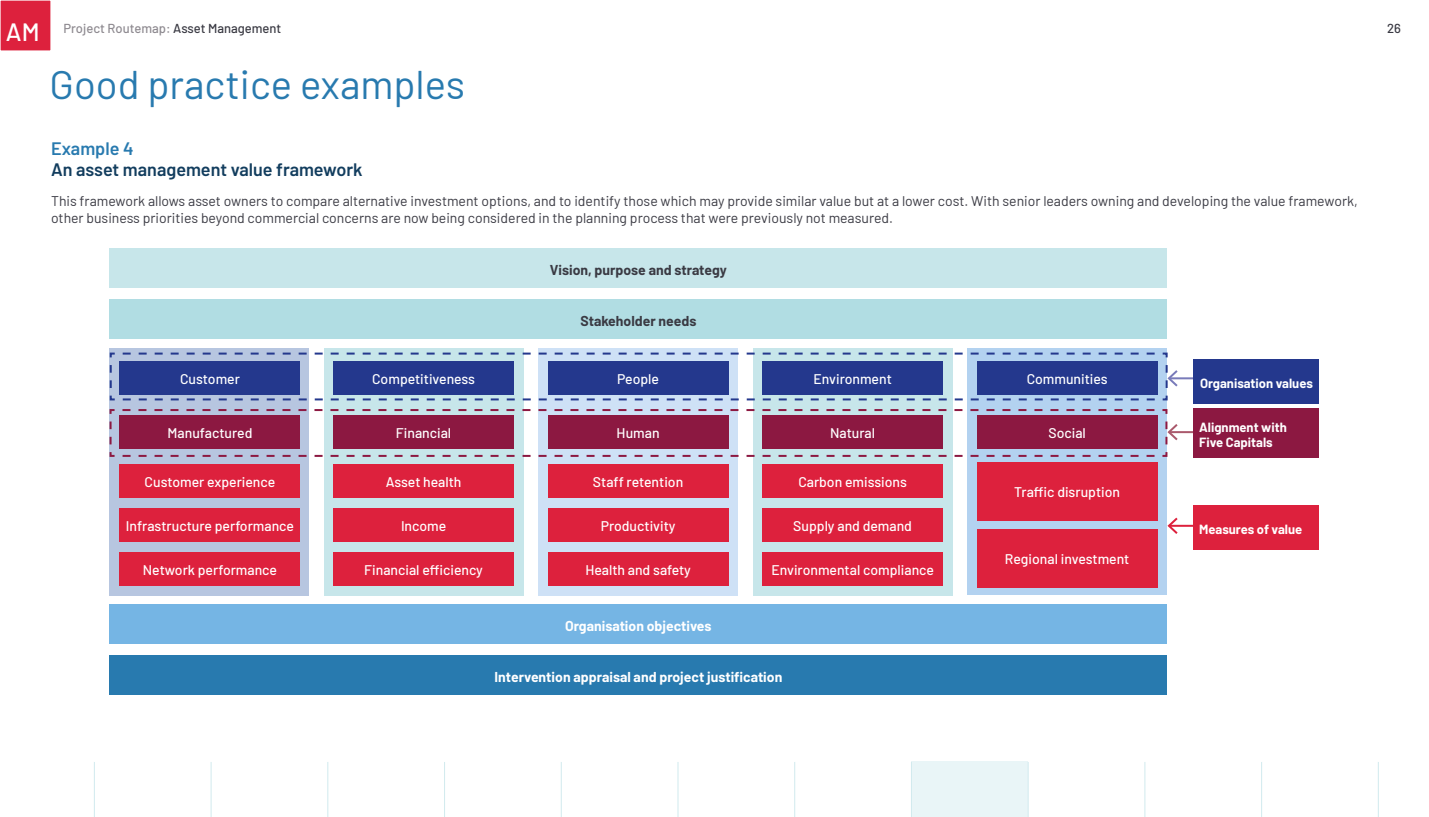
<style>
.page{position:relative;width:1429px;height:817px;background:#fff}
.page>*{position:absolute;margin:0;border:0;box-sizing:border-box;transform-origin:0 0}
.t1{font:40px "Barlow";color:#287aaf}
.t2{font:600 18px "Barlow";color:#123d5e}
.t3{font:600 18px "Barlow";color:#287aaf}
.t4{font:500 14px "Barlow";color:#fff}
.t5{font:14px/16.8px "Barlow";color:#3a3a43}
.t6{font:700 14px "Barlow";color:#fff}
.t7{font:700 14px "Barlow";color:#3a3a43}
.t8{font:700 13px/15.6px "Barlow";color:#fff}
.t9{font:500 13px "Barlow";color:#8e8a90}
.t10{font:500 13px "Barlow";color:#3a3a43}
.s1{font-size:25px;color:#fff}
.s2{color:#3a3a43}
</style>
<div class="page">
<div style="left:0;top:0;width:51px;height:51px;background:#dd213d"></div>
<div style="left:911px;top:761px;width:117px;height:55px;background:#e9f5f7"></div>
<hr style="left:94px;top:761px;width:1px;height:55px;background:#d1eaee">
<hr style="left:211px;top:761px;width:1px;height:55px;background:#d1eaee">
<hr style="left:327px;top:761px;width:1px;height:55px;background:#d1eaee">
<hr style="left:444px;top:761px;width:1px;height:55px;background:#d1eaee">
<hr style="left:561px;top:761px;width:1px;height:55px;background:#d1eaee">
<hr style="left:678px;top:761px;width:1px;height:55px;background:#d1eaee">
<hr style="left:794px;top:761px;width:1px;height:55px;background:#d1eaee">
<hr style="left:911px;top:761px;width:1px;height:55px;background:#d1eaee">
<hr style="left:1028px;top:761px;width:1px;height:55px;background:#d1eaee">
<hr style="left:1144px;top:761px;width:1px;height:55px;background:#d1eaee">
<hr style="left:1261px;top:761px;width:1px;height:55px;background:#d1eaee">
<hr style="left:1378px;top:761px;width:1px;height:55px;background:#d1eaee">
<div style="left:110px;top:248px;width:1057px;height:39px;background:#c7e6ea"></div>
<div style="left:110px;top:299px;width:1057px;height:39px;background:#b1dde3"></div>
<div style="left:110px;top:604px;width:1057px;height:39px;background:#75b5e4"></div>
<div style="left:110px;top:654px;width:1057px;height:40px;background:#287aaf"></div>
<div style="left:110px;top:348px;width:199px;height:247px;background:#b7c6e0"></div>
<div style="left:324px;top:348px;width:199px;height:247px;background:#c7e6ea"></div>
<div style="left:539px;top:348px;width:198px;height:247px;background:#cee1f6"></div>
<div style="left:753px;top:348px;width:199px;height:247px;background:#c7e6ea"></div>
<div style="left:967px;top:348px;width:200px;height:247px;background:#b3d2f0"></div>
<hr style="left:1169px;top:377px;width:48px;height:2px;background:#797bba">
<div style="left:1193px;top:359px;width:126px;height:45px;background:#24388d"></div>
<div style="left:120px;top:464px;width:180px;height:33px;background:#dd213d"></div>
<div style="left:120px;top:508px;width:180px;height:33px;background:#dd213d"></div>
<div style="left:120px;top:552px;width:180px;height:33px;background:#dd213d"></div>
<hr style="left:1169px;top:524px;width:48px;height:2px;background:#dd213d">
<svg style="left:1167px;top:517px;width:12px;height:17px"></svg>
<div style="left:1193px;top:504px;width:126px;height:45px;background:#dd213d"></div>
<div style="left:333px;top:552px;width:181px;height:33px;background:#dd213d"></div>
<div style="left:333px;top:464px;width:181px;height:33px;background:#dd213d"></div>
<div style="left:333px;top:508px;width:181px;height:33px;background:#dd213d"></div>
<div style="left:548px;top:552px;width:180px;height:33px;background:#dd213d"></div>
<div style="left:548px;top:464px;width:180px;height:33px;background:#dd213d"></div>
<div style="left:548px;top:508px;width:180px;height:33px;background:#dd213d"></div>
<div style="left:762px;top:552px;width:181px;height:33px;background:#dd213d"></div>
<div style="left:762px;top:464px;width:181px;height:33px;background:#dd213d"></div>
<div style="left:762px;top:508px;width:181px;height:33px;background:#dd213d"></div>
<div style="left:977px;top:462px;width:180px;height:58px;background:#dd213d"></div>
<div style="left:977px;top:529px;width:180px;height:58px;background:#dd213d"></div>
<hr style="left:1169px;top:431px;width:48px;height:2px;background:#aa596c">
<div style="left:1193px;top:408px;width:126px;height:49px;background:#8c1841"></div>
<svg style="left:1168px;top:424px;width:11px;height:17px"></svg>
<svg style="left:109px;top:408px;width:1059px;height:50px"></svg>
<svg style="left:1168px;top:370px;width:11px;height:17px"></svg>
<svg style="left:109px;top:351px;width:1059px;height:50px"></svg>
<p class="t9" style="left:6px;top:19px;width:277px"><span class="s1">AM</span> Project Routemap: <span class="s2">Asset Management</span></p>
<p class="t10" style="left:1387px;top:19px;width:15px">26</p>
<h1 class="t1" style="left:50px;top:55px;width:417px">Good practice examples</h1>
<p class="t3" style="left:51px;top:135px;width:84px">Example 4</p>
<p class="t2" style="left:51px;top:157px;width:313px">An asset management value framework</p>
<p class="t5" style="left:51px;top:191px;width:1308px">This framework allows asset owners to compare alternative investment options, and to identify those which may provide similar value but at a lower cost. With senior leaders owning and developing the value framework, other business priorities beyond commercial concerns are now being considered in the planning process that were previously not measured.</p>
<p class="t7" style="left:550px;top:259px;width:179px">Vision, purpose and strategy</p>
<p class="t7" style="left:580px;top:310px;width:117px">Stakeholder needs</p>
<p class="t4" style="left:180px;top:368px;width:61px">Customer</p>
<p class="t4" style="left:372px;top:368px;width:104px">Competitiveness</p>
<p class="t4" style="left:617px;top:368px;width:43px">People</p>
<p class="t4" style="left:813px;top:368px;width:80px">Environment</p>
<p class="t4" style="left:1026px;top:368px;width:83px">Communities</p>
<p class="t4" style="left:167px;top:422px;width:86px">Manufactured</p>
<p class="t4" style="left:396px;top:422px;width:57px">Financial</p>
<p class="t4" style="left:617px;top:422px;width:44px">Human</p>
<p class="t4" style="left:830px;top:422px;width:46px">Natural</p>
<p class="t4" style="left:1048px;top:422px;width:39px">Social</p>
<p class="t4" style="left:145px;top:471px;width:132px">Customer experience</p>
<p class="t4" style="left:126px;top:515px;width:170px">Infrastructure performance</p>
<p class="t4" style="left:143px;top:559px;width:136px">Network performance</p>
<p class="t4" style="left:386px;top:471px;width:77px">Asset health</p>
<p class="t4" style="left:401px;top:515px;width:47px">Income</p>
<p class="t4" style="left:364px;top:559px;width:120px">Financial efficiency</p>
<p class="t4" style="left:593px;top:471px;width:92px">Staff retention</p>
<p class="t4" style="left:601px;top:515px;width:76px">Productivity</p>
<p class="t4" style="left:585px;top:559px;width:107px">Health and safety</p>
<p class="t4" style="left:798px;top:471px;width:110px">Carbon emissions</p>
<p class="t4" style="left:793px;top:515px;width:120px">Supply and demand</p>
<p class="t4" style="left:771px;top:559px;width:164px">Environmental compliance</p>
<p class="t6" style="left:565px;top:615px;width:148px">Organisation objectives</p>
<p class="t6" style="left:494px;top:666px;width:289px">Intervention appraisal and project justification</p>
<p class="t4" style="left:1014px;top:482px;width:107px">Traffic disruption</p>
<p class="t4" style="left:1005px;top:548px;width:126px">Regional investment</p>
<p class="t8" style="left:1200px;top:374px;width:114px">Organisation values</p>
<p class="t8" style="left:1199px;top:418px;width:89px">Alignment with<br>Five Capitals</p>
<p class="t8" style="left:1199px;top:520px;width:105px">Measures of value</p>
</div>
